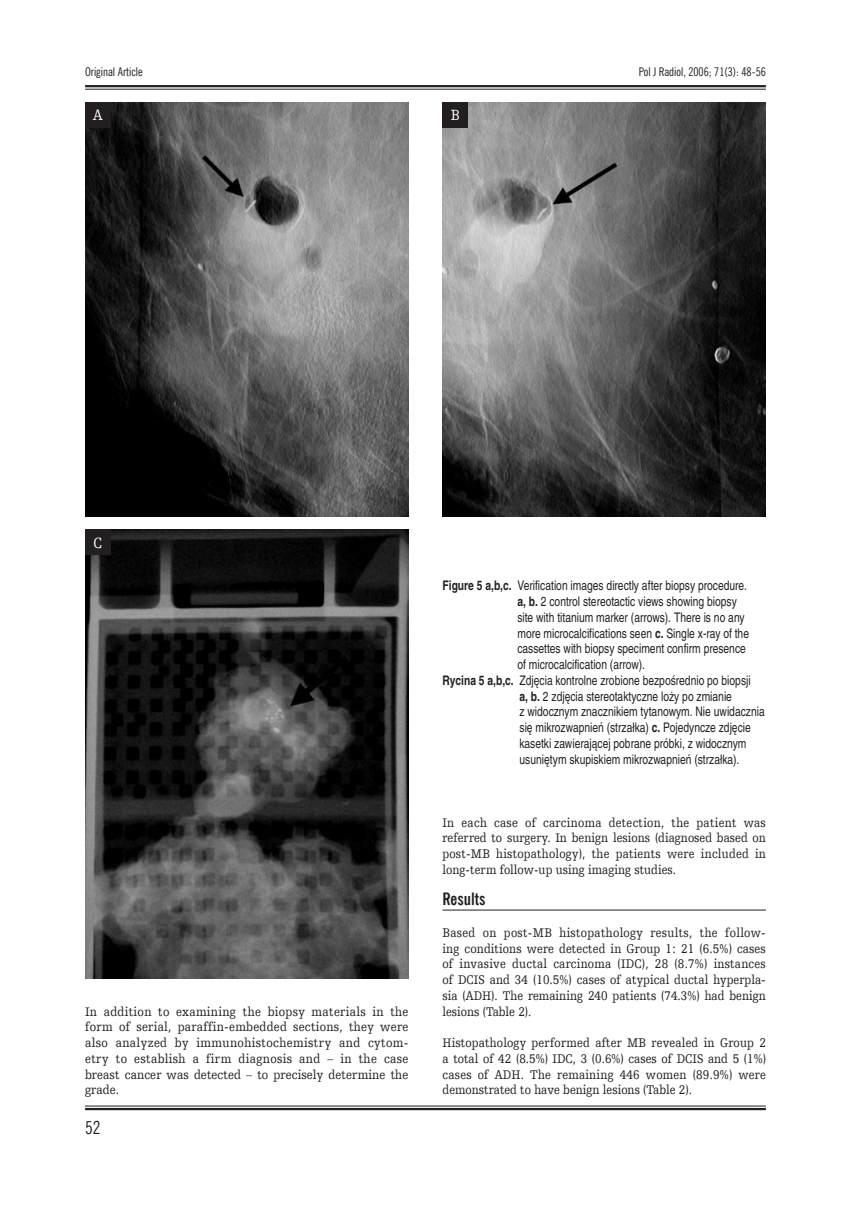
<style>
.page{position:relative;width:851px;height:1212px;background:#fff}
.page>*{position:absolute;margin:0;border:0;box-sizing:border-box;transform-origin:0 0}
.t1{font:18px "News Goth Cn EU";color:#231f20}
.t2{font:700 16.95px "News Goth Cn EU";color:#231f20}
.t3{font:15.6px "Humst Slab 712 EU";color:#fff;scale:.9 1}
.t4{font:13.2px/15.8px "Humst Slab 712 EU";color:#231f20;text-align:justify;scale:.89 1}
.t5{font:13.2px "Nimbus San LCE Reg Con";color:#231f20;scale:.95 1}
.t6{font:13.2px/15.8px "Humst Slab 712 EU";color:#231f20;text-align:justify;scale:.91 1}
.t7{font:12px "News Goth Cn EU";color:#231f20}
.s1{font-family:"Nimbus San LCE Bol Con"}
</style>
<div class="page">
<div style="left:85px;top:85px;width:680px;height:5px;background:#b9b8b8"></div>
<hr style="left:85px;top:85px;width:680px;height:2px;background:#231f20">
<hr style="left:85px;top:89px;width:680px;height:1px;background:#231f20">
<hr style="left:85px;top:1106px;width:680px;height:4px;background:#efefef">
<hr style="left:85px;top:1106px;width:680px;height:1px;background:#231f20">
<hr style="left:85px;top:1108px;width:680px;height:2px;background:#231f20">
<hr style="left:442px;top:910px;width:323px;height:1px;background:#231f20">
<img style="left:85px;top:102px;width:323px;height:415px">
<img style="left:442px;top:102px;width:323px;height:415px">
<img style="left:85px;top:529px;width:323px;height:450px">
<div style="left:85px;top:102px;width:26px;height:26px;background:#231f20"></div>
<div style="left:442px;top:102px;width:26px;height:26px;background:#231f20"></div>
<div style="left:85px;top:529px;width:26px;height:26px;background:#231f20"></div>
<p class="t7" style="left:85px;top:65px;width:59px">Original Article</p>
<p class="t7" style="left:638px;top:65px;width:128px">Pol J Radiol, 2006; 71(3): 48-56</p>
<p class="t3" style="left:93px;top:106px;width:12px">A</p>
<p class="t3" style="left:450px;top:106px;width:12px">B</p>
<p class="t3" style="left:93px;top:533px;width:11px">C</p>
<p class="t6" style="left:85px;top:1003px;width:357px">In addition to examining the biopsy materials in the form of serial, paraffin-embedded sections, they were also analyzed by immunohistochemistry and cytom&shy;etry to establish a firm diagnosis and – in the case breast cancer was detected – to precisely determine the grade.</p>
<h1 class="t1" style="left:85px;top:1116px;width:17px">52</h1>
<p class="t5" style="left:442px;top:578px;width:322px"><span class="s1">Figure 5 a,b,c.</span> Verification images directly after biopsy procedure.</p>
<p class="t5" style="left:517px;top:593px;width:232px"><span class="s1">a, b.</span> 2 control stereotactic views showing biopsy</p>
<p class="t5" style="left:517px;top:609px;width:241px">site with titanium marker (arrows). There is no any</p>
<p class="t5" style="left:517px;top:625px;width:245px">more microcalcifications seen <span class="s1">c.</span> Single x-ray of the</p>
<p class="t5" style="left:517px;top:641px;width:242px">cassettes with biopsy speciment confirm presence</p>
<p class="t5" style="left:517px;top:656px;width:136px">of microcalcification (arrow).</p>
<p class="t5" style="left:442px;top:672px;width:326px"><span class="s1">Rycina 5 a,b,c.</span> Zdjęcia kontrolne zrobione bezpośrednio po biopsji</p>
<p class="t5" style="left:519px;top:688px;width:225px"><span class="s1">a, b.</span> 2 zdjęcia stereotaktyczne loży po zmianie</p>
<p class="t5" style="left:519px;top:704px;width:259px">z widocznym znacznikiem tytanowym. Nie uwidacznia</p>
<p class="t5" style="left:519px;top:719px;width:245px">się mikrozwapnień (strzałka) <span class="s1">c.</span> Pojedyncze zdjęcie</p>
<p class="t5" style="left:519px;top:735px;width:240px">kasetki zawierającej pobrane próbki, z widocznym</p>
<p class="t5" style="left:519px;top:751px;width:233px">usuniętym skupiskiem mikrozwapnień (strzałka).</p>
<p class="t4" style="left:442px;top:814px;width:365px">In each case of carcinoma detection, the patient was referred to surgery. In benign lesions (diagnosed based on post-MB histopathology), the patients were included in long-term follow-up using imaging studies.</p>
<p class="t2" style="left:442px;top:889px;width:44px">Results</p>
<p class="t4" style="left:442px;top:925px;width:365px">Based on post-MB histopathology results, the follow&shy;ing conditions were detected in Group 1: 21 (6.5%) cases of invasive ductal carcinoma (IDC), 28 (8.7%) instances of DCIS and 34 (10.5%) cases of atypical ductal hyperpla&shy;sia (ADH). The remaining 240 patients (74.3%) had benign lesions (Table 2).</p>
<p class="t4" style="left:442px;top:1035px;width:365px">Histopathology performed after MB revealed in Group 2 a total of 42 (8.5%) IDC, 3 (0.6%) cases of DCIS and 5 (1%) cases of ADH. The remaining 446 women (89.9%) were demonstrated to have benign lesions (Table 2).</p>
</div>
